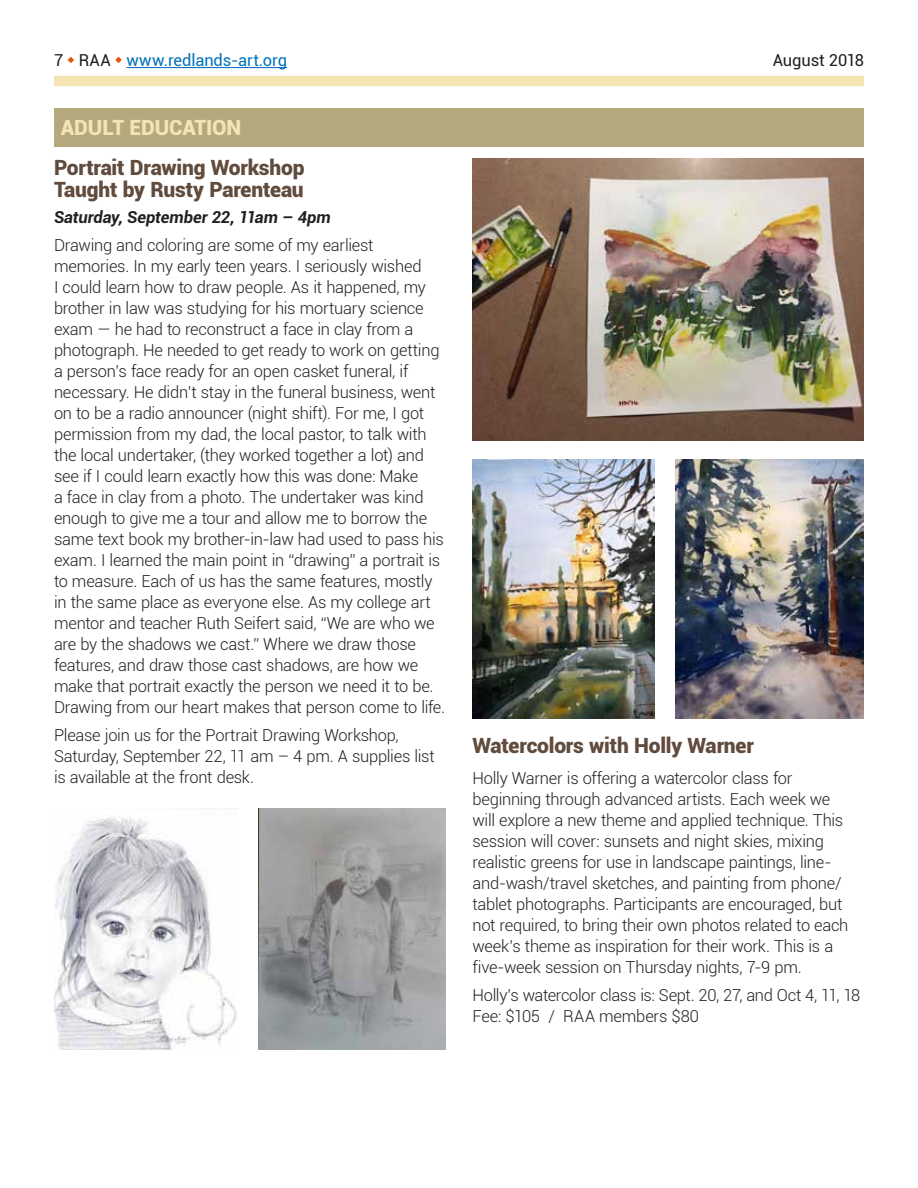
<style>
.page{position:relative;width:918px;height:1188px;background:#fff}
.page>*{position:absolute;margin:0;border:0;box-sizing:border-box;transform-origin:0 0}
.t1{font:900 21px/22.5px "Roboto";letter-spacing:-.01em;color:#604b3c}
.t2{font:900 21px "Roboto";letter-spacing:-.005em;color:#f3e4b1}
.t3{font:300 16.5px/21px "Roboto";letter-spacing:-.015em;color:#231f20}
.t4{font:italic 700 16.5px "Roboto";color:#231f20}
.t5{font:16.5px "Roboto";letter-spacing:-.005em;color:#0072bc}
.t6{font:16.5px "Roboto";letter-spacing:-.01em;color:#231f20}
.s1{color:#231f20}
</style>
<div class="page">
<hr style="left:127px;top:67px;width:160px;height:1px;background:#0563c1">
<div style="left:54px;top:76px;width:810px;height:10px;background:#f3e4b1"></div>
<div style="left:54px;top:108px;width:810px;height:39px;background:#b4a87d"></div>
<img style="left:676px;top:460px;width:188px;height:258px">
<img style="left:472px;top:460px;width:183px;height:258px">
<img style="left:472px;top:159px;width:391px;height:282px">
<img style="left:54px;top:808px;width:183px;height:242px">
<img style="left:259px;top:808px;width:187px;height:242px">
<p class="t5" style="left:54px;top:49px;width:235px"><span class="s1">7</span> <sup>◆</sup> <span class="s1">RAA</span> <sup>◆</sup> www.redlands-art.org</p>
<p class="t6" style="left:773px;top:49px;width:93px">August 2018</p>
<p class="t2" style="left:61px;top:113px;width:182px">ADULT EDUCATION</p>
<p class="t1" style="left:54px;top:155px;width:252px">Portrait Drawing Workshop<br>Taught by Rusty Parenteau</p>
<p class="t4" style="left:54px;top:206px;width:278px">Saturday, September 22, 11am – 4pm</p>
<p class="t3" style="left:54px;top:234px;width:393px">Drawing and coloring are some of my earliest memories. In my early teen years. I seriously wished<br>I could learn how to draw people. As it happened, my brother in law was studying for his mortuary science exam — he had to reconstruct a face in clay from a photograph. He needed to get ready to work on getting a person’s face ready for an open casket funeral, if necessary. He didn’t stay in the funeral business, went on to be a radio announcer (night shift). For me, I got permission from my dad, the local pastor, to talk with the local undertaker, (they worked together a lot) and see if I could learn exactly how this was done: Make<br>a face in clay from a photo. The undertaker was kind enough to give me a tour and allow me to borrow the same text book my brother-in-law had used to pass his exam. I learned the main point in “drawing” a portrait is to measure. Each of us has the same features, mostly in the same place as everyone else. As my college art mentor and teacher Ruth Seifert said, “We are who we are by the shadows we cast.” Where we draw those features, and draw those cast shadows, are how we make that portrait exactly the person we need it to be.<br>Drawing from our heart makes that person come to life.</p>
<p class="t3" style="left:54px;top:724px;width:382px">Please join us for the Portrait Drawing Workshop,<br>Saturday, September 22, 11 am – 4 pm. A supplies list is available at the front desk.</p>
<p class="t1" style="left:472px;top:734px;width:283px">Watercolors with Holly Warner</p>
<p class="t3" style="left:472px;top:767px;width:378px">Holly Warner is offering a watercolor class for beginning through advanced artists. Each week we will explore a new theme and applied technique. This session will cover: sunsets and night skies, mixing realistic greens for use in landscape paintings, line&shy;and-wash/travel sketches, and painting from phone/ tablet photographs. Participants are encouraged, but not required, to bring their own photos related to each week’s theme as inspiration for their work. This is a five-week session on Thursday nights, 7-9 pm.</p>
<p class="t3" style="left:472px;top:984px;width:389px">Holly’s watercolor class is: Sept. 20, 27, and Oct 4, 11, 18<br>Fee: $105 / RAA members $80</p>
</div>
